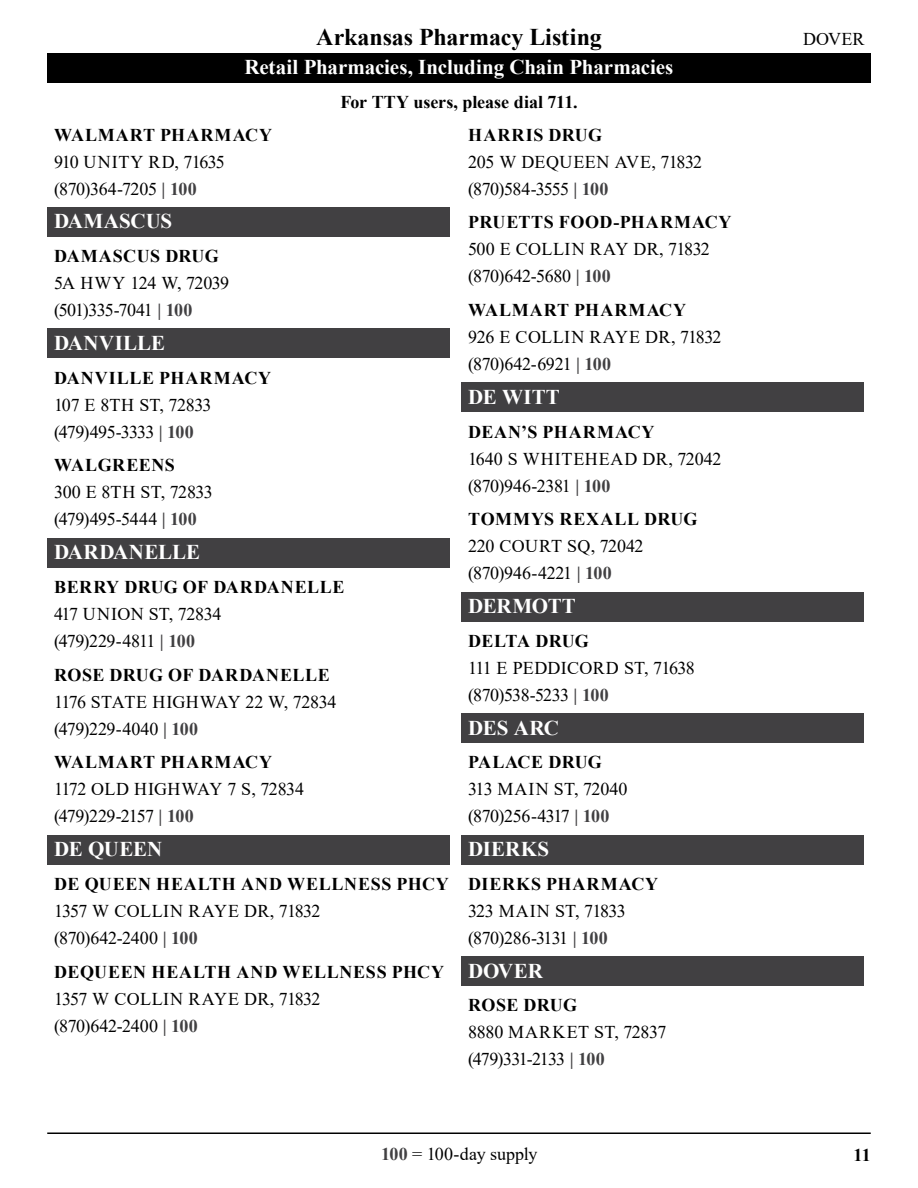
<style>
.page{position:relative;width:918px;height:1188px;background:#fff}
.page>*{position:absolute;margin:0;border:0;box-sizing:border-box;transform-origin:0 0}
.t1{font:700 24px "Times New Roman";letter-spacing:-.005em;color:#000}
.Heading_3_-_Cities{font:700 21px "Times New Roman";letter-spacing:-.005em;color:#fff}
.Heading_3_-_Cities-2{font:700 21px "Times New Roman";letter-spacing:.015em;color:#fff}
.Address__Zip{font:18px "Times New Roman";letter-spacing:-.005em;color:#000}
.Phone___Features{font:18px "Times New Roman";letter-spacing:-.03em;color:#000}
.Heading_4_-_Pharmacy_names{font:700 18px "Times New Roman";letter-spacing:.035em;color:#000}
.Phone___Features-2{font:18px "Times New Roman";letter-spacing:-.01em;color:#000}
.Heading_4_-_Pharmacy_names-2{font:700 18px "Times New Roman";letter-spacing:.06em;color:#000}
.Address__Zip-2{font:18px "Times New Roman";letter-spacing:.015em;color:#000}
.Heading_4_-_Pharmacy_names-3{font:700 18px "Times New Roman";letter-spacing:-.005em;color:#000}
.Address__Zip-3{font:18px "Times New Roman";letter-spacing:.02em;color:#000}
.Address__Zip-4{font:18px "Times New Roman";letter-spacing:-.03em;color:#000}
.Heading_4_-_Pharmacy_names-4{font:700 18px "Times New Roman";letter-spacing:.055em;color:#000}
.Heading_4_-_Pharmacy_names-5{font:700 18px "Times New Roman";letter-spacing:.01em;color:#000}
.Heading_4_-_Pharmacy_names-6{font:700 18px "Times New Roman";letter-spacing:.005em;color:#000}
.Heading_4_-_Pharmacy_names-7{font:700 18px "Times New Roman";letter-spacing:.015em;color:#000}
.s1{font-weight:700;color:#414042}
</style>
<div class="page">
<div style="left:47px;top:53px;width:824px;height:29px;background:#000"></div>
<hr style="left:47px;top:1132px;width:824px;height:2px;background:#000">
<div style="left:47px;top:207px;width:403px;height:30px;background:#414042"></div>
<div style="left:47px;top:329px;width:403px;height:29px;background:#414042"></div>
<div style="left:47px;top:538px;width:403px;height:29px;background:#414042"></div>
<div style="left:47px;top:835px;width:403px;height:29px;background:#414042"></div>
<div style="left:461px;top:383px;width:403px;height:29px;background:#414042"></div>
<div style="left:461px;top:592px;width:403px;height:29px;background:#414042"></div>
<div style="left:461px;top:714px;width:403px;height:29px;background:#414042"></div>
<div style="left:461px;top:835px;width:403px;height:29px;background:#414042"></div>
<div style="left:461px;top:957px;width:403px;height:29px;background:#414042"></div>
<h1 class="t1" style="left:316px;top:20px;width:287px">Arkansas Pharmacy Listing</h1>
<p class="Address__Zip" style="left:803px;top:26px;width:63px">DOVER</p>
<p class="Heading_3_-_Cities" style="left:245px;top:52px;width:430px">Retail Pharmacies, Including Chain Pharmacies</p>
<p class="Heading_4_-_Pharmacy_names-3" style="left:340px;top:89px;width:239px">For TTY users, please dial 711.</p>
<h4 class="Heading_4_-_Pharmacy_names-2" style="left:54px;top:122px;width:219px">WALMART PHARMACY</h4>
<p class="Address__Zip-4" style="left:54px;top:149px;width:172px">910 UNITY RD, 71635</p>
<p class="Phone___Features" style="left:54px;top:176px;width:144px">(870)364-7205 <span class="s1">| 100</span></p>
<h3 class="Heading_3_-_Cities" style="left:54px;top:206px;width:120px">DAMASCUS</h3>
<h4 class="Heading_4_-_Pharmacy_names" style="left:54px;top:243px;width:166px">DAMASCUS DRUG</h4>
<p class="Address__Zip" style="left:54px;top:270px;width:177px">5A HWY 124 W, 72039</p>
<p class="Phone___Features" style="left:54px;top:297px;width:140px">(501)335-7041 <span class="s1">| 100</span></p>
<h3 class="Heading_3_-_Cities-2" style="left:54px;top:328px;width:113px">DANVILLE</h3>
<h4 class="Heading_4_-_Pharmacy_names-4" style="left:54px;top:365px;width:218px">DANVILLE PHARMACY</h4>
<p class="Address__Zip" style="left:54px;top:392px;width:159px">107 E 8TH ST, 72833</p>
<p class="Phone___Features" style="left:54px;top:419px;width:141px">(479)495-3333 <span class="s1">| 100</span></p>
<h4 class="Heading_4_-_Pharmacy_names" style="left:54px;top:452px;width:122px">WALGREENS</h4>
<p class="Address__Zip" style="left:54px;top:480px;width:160px">300 E 8TH ST, 72833</p>
<p class="Phone___Features" style="left:54px;top:507px;width:144px">(479)495-5444 <span class="s1">| 100</span></p>
<h3 class="Heading_3_-_Cities" style="left:54px;top:537px;width:148px">DARDANELLE</h3>
<h4 class="Heading_4_-_Pharmacy_names" style="left:54px;top:574px;width:292px">BERRY DRUG OF DARDANELLE</h4>
<p class="Address__Zip" style="left:54px;top:601px;width:169px">417 UNION ST, 72834</p>
<p class="Phone___Features" style="left:54px;top:628px;width:143px">(479)229-4811 <span class="s1">| 100</span></p>
<h4 class="Heading_4_-_Pharmacy_names" style="left:54px;top:662px;width:277px">ROSE DRUG OF DARDANELLE</h4>
<p class="Address__Zip" style="left:54px;top:689px;width:284px">1176 STATE HIGHWAY 22 W, 72834</p>
<p class="Phone___Features-2" style="left:54px;top:716px;width:146px">(479)229-4040 <span class="s1">| 100</span></p>
<h4 class="Heading_4_-_Pharmacy_names-2" style="left:54px;top:749px;width:219px">WALMART PHARMACY</h4>
<p class="Address__Zip" style="left:54px;top:777px;width:252px">1172 OLD HIGHWAY 7 S, 72834</p>
<p class="Phone___Features" style="left:54px;top:804px;width:141px">(479)229-2157 <span class="s1">| 100</span></p>
<h3 class="Heading_3_-_Cities" style="left:54px;top:834px;width:110px">DE QUEEN</h3>
<h4 class="Heading_4_-_Pharmacy_names" style="left:54px;top:871px;width:396px">DE QUEEN HEALTH AND WELLNESS PHCY</h4>
<p class="Address__Zip" style="left:54px;top:898px;width:268px">1357 W COLLIN RAYE DR, 71832</p>
<p class="Phone___Features-2" style="left:54px;top:925px;width:145px">(870)642-2400 <span class="s1">| 100</span></p>
<h4 class="Heading_4_-_Pharmacy_names" style="left:54px;top:959px;width:391px">DEQUEEN HEALTH AND WELLNESS PHCY</h4>
<p class="Address__Zip" style="left:54px;top:986px;width:268px">1357 W COLLIN RAYE DR, 71832</p>
<p class="Phone___Features-2" style="left:54px;top:1013px;width:145px">(870)642-2400 <span class="s1">| 100</span></p>
<h4 class="Heading_4_-_Pharmacy_names" style="left:468px;top:122px;width:135px">HARRIS DRUG</h4>
<p class="Address__Zip" style="left:468px;top:149px;width:236px">205 W DEQUEEN AVE, 71832</p>
<p class="Phone___Features" style="left:468px;top:176px;width:142px">(870)584-3555 <span class="s1">| 100</span></p>
<h4 class="Heading_4_-_Pharmacy_names" style="left:468px;top:209px;width:265px">PRUETTS FOOD-PHARMACY</h4>
<p class="Address__Zip-2" style="left:468px;top:237px;width:243px">500 E COLLIN RAY DR, 71832</p>
<p class="Phone___Features" style="left:468px;top:264px;width:144px">(870)642-5680 <span class="s1">| 100</span></p>
<h4 class="Heading_4_-_Pharmacy_names-2" style="left:468px;top:297px;width:219px">WALMART PHARMACY</h4>
<p class="Address__Zip-2" style="left:468px;top:324px;width:255px">926 E COLLIN RAYE DR, 71832</p>
<p class="Phone___Features" style="left:468px;top:351px;width:145px">(870)642-6921 <span class="s1">| 100</span></p>
<h3 class="Heading_3_-_Cities" style="left:468px;top:382px;width:93px">DE WITT</h3>
<h4 class="Heading_4_-_Pharmacy_names" style="left:468px;top:419px;width:188px">DEAN’S PHARMACY</h4>
<p class="Address__Zip-3" style="left:468px;top:446px;width:255px">1640 S WHITEHEAD DR, 72042</p>
<p class="Phone___Features" style="left:468px;top:473px;width:144px">(870)946-2381 <span class="s1">| 100</span></p>
<h4 class="Heading_4_-_Pharmacy_names" style="left:468px;top:506px;width:231px">TOMMYS REXALL DRUG</h4>
<p class="Address__Zip" style="left:468px;top:534px;width:177px">220 COURT SQ, 72042</p>
<p class="Phone___Features" style="left:468px;top:561px;width:145px">(870)946-4221 <span class="s1">| 100</span></p>
<h3 class="Heading_3_-_Cities" style="left:468px;top:591px;width:109px">DERMOTT</h3>
<h4 class="Heading_4_-_Pharmacy_names-6" style="left:468px;top:628px;width:122px">DELTA DRUG</h4>
<p class="Address__Zip" style="left:468px;top:655px;width:228px">111 E PEDDICORD ST, 71638</p>
<p class="Phone___Features" style="left:468px;top:682px;width:142px">(870)538-5233 <span class="s1">| 100</span></p>
<h3 class="Heading_3_-_Cities" style="left:468px;top:713px;width:93px">DES ARC</h3>
<h4 class="Heading_4_-_Pharmacy_names-5" style="left:468px;top:749px;width:135px">PALACE DRUG</h4>
<p class="Address__Zip" style="left:468px;top:777px;width:161px">313 MAIN ST, 72040</p>
<p class="Phone___Features" style="left:468px;top:804px;width:143px">(870)256-4317 <span class="s1">| 100</span></p>
<h3 class="Heading_3_-_Cities" style="left:468px;top:834px;width:83px">DIERKS</h3>
<h4 class="Heading_4_-_Pharmacy_names" style="left:468px;top:871px;width:191px">DIERKS PHARMACY</h4>
<p class="Address__Zip" style="left:468px;top:898px;width:159px">323 MAIN ST, 71833</p>
<p class="Phone___Features" style="left:468px;top:925px;width:141px">(870)286-3131 <span class="s1">| 100</span></p>
<h3 class="Heading_3_-_Cities" style="left:468px;top:956px;width:76px">DOVER</h3>
<h4 class="Heading_4_-_Pharmacy_names-7" style="left:468px;top:992px;width:110px">ROSE DRUG</h4>
<p class="Address__Zip" style="left:468px;top:1020px;width:200px">8880 MARKET ST, 72837</p>
<p class="Phone___Features" style="left:468px;top:1047px;width:138px">(479)331-2133 <span class="s1">| 100</span></p>
<p class="Address__Zip" style="left:381px;top:1141px;width:158px"><span class="s1">100</span> = 100-day supply</p>
<p class="Heading_4_-_Pharmacy_names" style="left:853px;top:1142px;width:19px">11</p>
</div>
